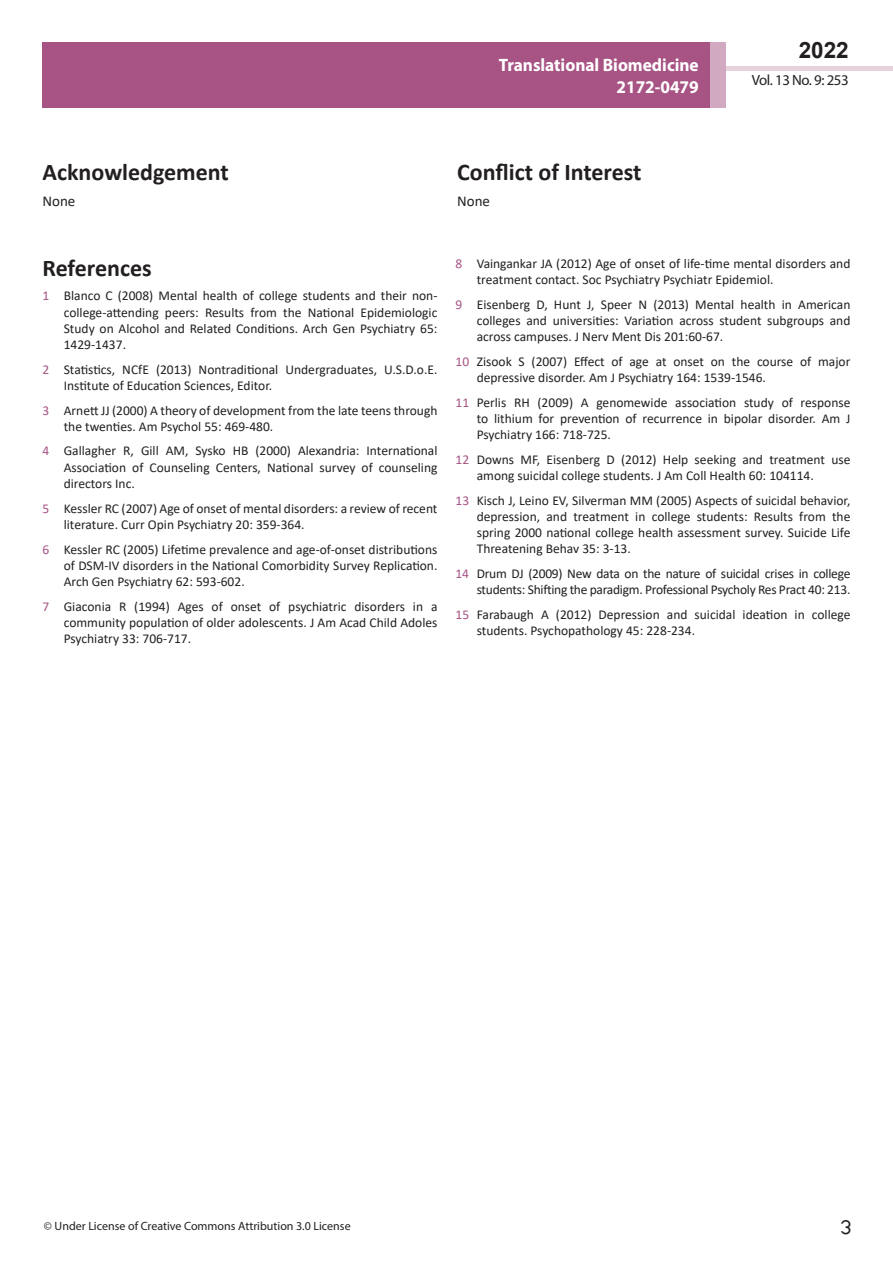
<style>
.page{position:relative;width:893px;height:1263px;background:#fff}
.page>*{position:absolute;margin:0;border:0;box-sizing:border-box;transform-origin:0 0}
.t1{font:25.5px "Tunga";color:#231f20}
.side-heading{font:700 24px "Calibri";color:#231f20}
.t2{font:700 22.5px "Arial";color:#231f20}
.t3{font:700 18px/21.6px "Myriad Pro";color:#fff;text-align:right;scale:.96 1}
.body_text{font:15px "Calibri";color:#231f20}
.t4{font:14.85px "Myriad Pro";letter-spacing:-.03em;color:#231f20}
.t5{font:13.5px/16.2px "Calibri";color:#231f20;text-align:justify}
.t6{font:13.5px/16.2px "Calibri";letter-spacing:-.02em;color:#231f20;text-align:right}
.t7{font:12px "Myriad Pro";color:#231f20}
.s1{color:#a75484}
</style>
<div class="page">
<div style="left:722px;top:66px;width:171px;height:5px;background:#e7d2de"></div>
<div style="left:43px;top:42px;width:682px;height:66px;background:#a75484"></div>
<div style="left:710px;top:42px;width:15px;height:66px;background:#d1a9c1"></div>
<h3 class="t3" style="left:499px;top:54px;width:210px">Translational Biomedicine<br>2172-0479</h3>
<h3 class="t2" style="left:799px;top:35px;width:52px">2022</h3>
<p class="t4" style="left:752px;top:71px;width:98px">Vol. 13 No. 9: 253</p>
<p class="side-heading" style="left:43px;top:155px;width:188px">Acknowledgement</p>
<p class="body_text" style="left:43px;top:191px;width:34px">None</p>
<p class="side-heading" style="left:457px;top:155px;width:186px">Conflict of Interest</p>
<p class="body_text" style="left:457px;top:191px;width:34px">None</p>
<p class="side-heading" style="left:43px;top:251px;width:111px">References</p>
<p class="t5" style="left:64px;top:287px;width:375px;text-indent:-21px"><span class="s1">1</span> Blanco C (2008) Mental health of college students and their non&shy;college-attending peers: Results from the National Epidemiologic Study on Alcohol and Related Conditions. Arch Gen Psychiatry 65:<br>1429-1437.</p>
<p class="t5" style="left:64px;top:361px;width:375px;text-indent:-21px"><span class="s1">2</span> Statistics, NCfE (2013) Nontraditional Undergraduates, U.S.D.o.E.<br>Institute of Education Sciences, Editor.</p>
<p class="t5" style="left:64px;top:402px;width:375px;text-indent:-21px"><span class="s1">3</span> Arnett JJ (2000) A theory of development from the late teens through the twenties. Am Psychol 55: 469-480.</p>
<p class="t5" style="left:64px;top:443px;width:375px;text-indent:-21px"><span class="s1">4</span> Gallagher R, Gill AM, Sysko HB (2000) Alexandria: International Association of Counseling Centers, National survey of counseling directors Inc.</p>
<p class="t5" style="left:64px;top:500px;width:375px;text-indent:-21px"><span class="s1">5</span> Kessler RC (2007) Age of onset of mental disorders: a review of recent literature. Curr Opin Psychiatry 20: 359-364.</p>
<p class="t5" style="left:64px;top:541px;width:375px;text-indent:-21px"><span class="s1">6</span> Kessler RC (2005) Lifetime prevalence and age-of-onset distributions of DSM-IV disorders in the National Comorbidity Survey Replication.<br>Arch Gen Psychiatry 62: 593-602.</p>
<p class="t5" style="left:64px;top:598px;width:375px;text-indent:-21px"><span class="s1">7</span> Giaconia R (1994) Ages of onset of psychiatric disorders in a community population of older adolescents. J Am Acad Child Adoles Psychiatry 33: 706-717.</p>
<p class="t5" style="left:477px;top:255px;width:375px;text-indent:-21px"><span class="s1">8</span> Vaingankar JA (2012) Age of onset of life-time mental disorders and treatment contact. Soc Psychiatry Psychiatr Epidemiol.</p>
<p class="t5" style="left:477px;top:296px;width:375px;text-indent:-21px"><span class="s1">9</span> Eisenberg D, Hunt J, Speer N (2013) Mental health in American colleges and universities: Variation across student subgroups and across campuses. J Nerv Ment Dis 201:60-67.</p>
<p class="t5" style="left:477px;top:353px;width:375px;text-indent:-21px"><span class="s1">10</span> Zisook S (2007) Effect of age at onset on the course of major depressive disorder. Am J Psychiatry 164: 1539-1546.</p>
<p class="t5" style="left:477px;top:394px;width:375px;text-indent:-21px"><span class="s1">11</span> Perlis RH (2009) A genomewide association study of response to lithium for prevention of recurrence in bipolar disorder. Am J Psychiatry 166: 718-725.</p>
<p class="t5" style="left:477px;top:451px;width:375px;text-indent:-21px"><span class="s1">12</span> Downs MF, Eisenberg D (2012) Help seeking and treatment use among suicidal college students. J Am Coll Health 60: 104114.</p>
<p class="t5" style="left:477px;top:492px;width:375px;text-indent:-21px"><span class="s1">13</span> Kisch J, Leino EV, Silverman MM (2005) Aspects of suicidal behavior, depression, and treatment in college students: Results from the spring 2000 national college health assessment survey. Suicide Life Threatening Behav 35: 3-13.</p>
<p class="t6" style="left:455px;top:565px;width:396px"><span class="s1">14</span> Drum DJ (2009) New data on the nature of suicidal crises in college students: Shifting the paradigm. Professional Psycholy Res Pract 40: 213.</p>
<p class="t5" style="left:477px;top:606px;width:375px;text-indent:-21px"><span class="s1">15</span> Farabaugh A (2012) Depression and suicidal ideation in college students. Psychopathology 45: 228-234.</p>
<p class="t7" style="left:44px;top:1218px;width:308px">© Under License of Creative Commons Attribution 3.0 License</p>
<h1 class="t1" style="left:840px;top:1210px;width:13px">3</h1>
</div>
